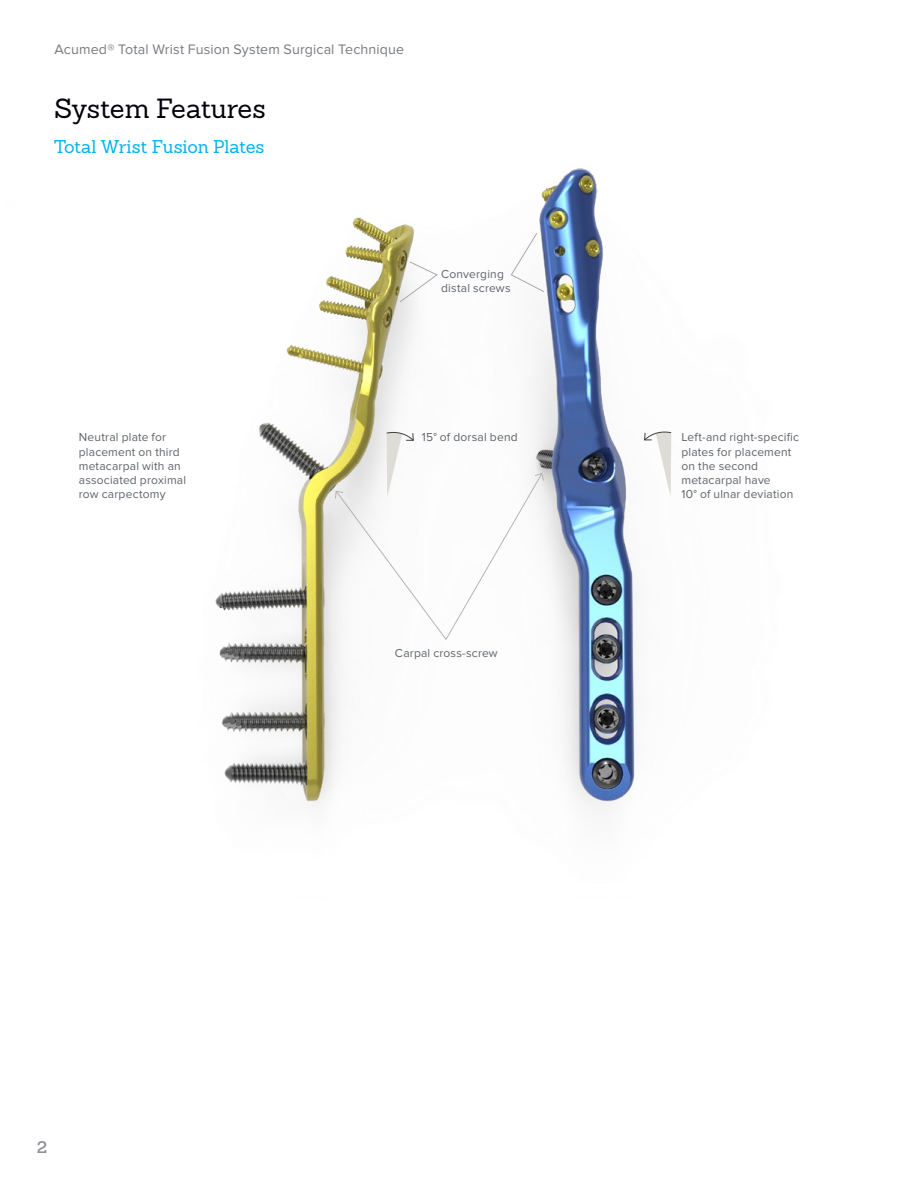
<style>
.page{position:relative;width:918px;height:1188px;background:#fff}
.page>*{position:absolute;margin:0;border:0;box-sizing:border-box;transform-origin:0 0}
.t1{font:27px "Sanchez Slab";color:#00000a}
.t2{font:18px "Sanchez Slab";color:#00b3ef}
.t3{font:600 16.5px "Sanchez Slab";color:#8e9297}
.t4{font:14.25px "Proxima Nova";letter-spacing:.01em;color:#787b81}
.t5{font:12px/14.2px "Proxima Nova";letter-spacing:.015em;color:#5f636a}
</style>
<div class="page">
<img style="left:215px;top:168px;width:420px;height:641px">
<svg style="left:399px;top:261px;width:39px;height:42px"></svg>
<svg style="left:644px;top:431px;width:28px;height:65px"></svg>
<svg style="left:510px;top:232px;width:35px;height:61px"></svg>
<svg style="left:335px;top:431px;width:209px;height:210px"></svg>
<p class="t4" style="left:55px;top:41px;width:351px">Acumed® Total Wrist Fusion System Surgical Technique</p>
<h1 class="t1" style="left:54px;top:91px;width:213px">System Features</h1>
<h2 class="t2" style="left:54px;top:134px;width:212px">Total Wrist Fusion Plates</h2>
<p class="t5" style="left:441px;top:267px;width:71px">Converging distal screws</p>
<p class="t5" style="left:79px;top:431px;width:109px">Neutral plate for placement on third metacarpal with an associated proximal row carpectomy</p>
<p class="t5" style="left:422px;top:431px;width:97px">15° of dorsal bend</p>
<p class="t5" style="left:395px;top:647px;width:104px">Carpal cross-screw</p>
<p class="t5" style="left:681px;top:431px;width:119px">Left-and right-specific plates for placement on the second metacarpal have<br>10° of ulnar deviation</p>
<h3 class="t3" style="left:37px;top:1136px;width:12px">2</h3>
</div>
